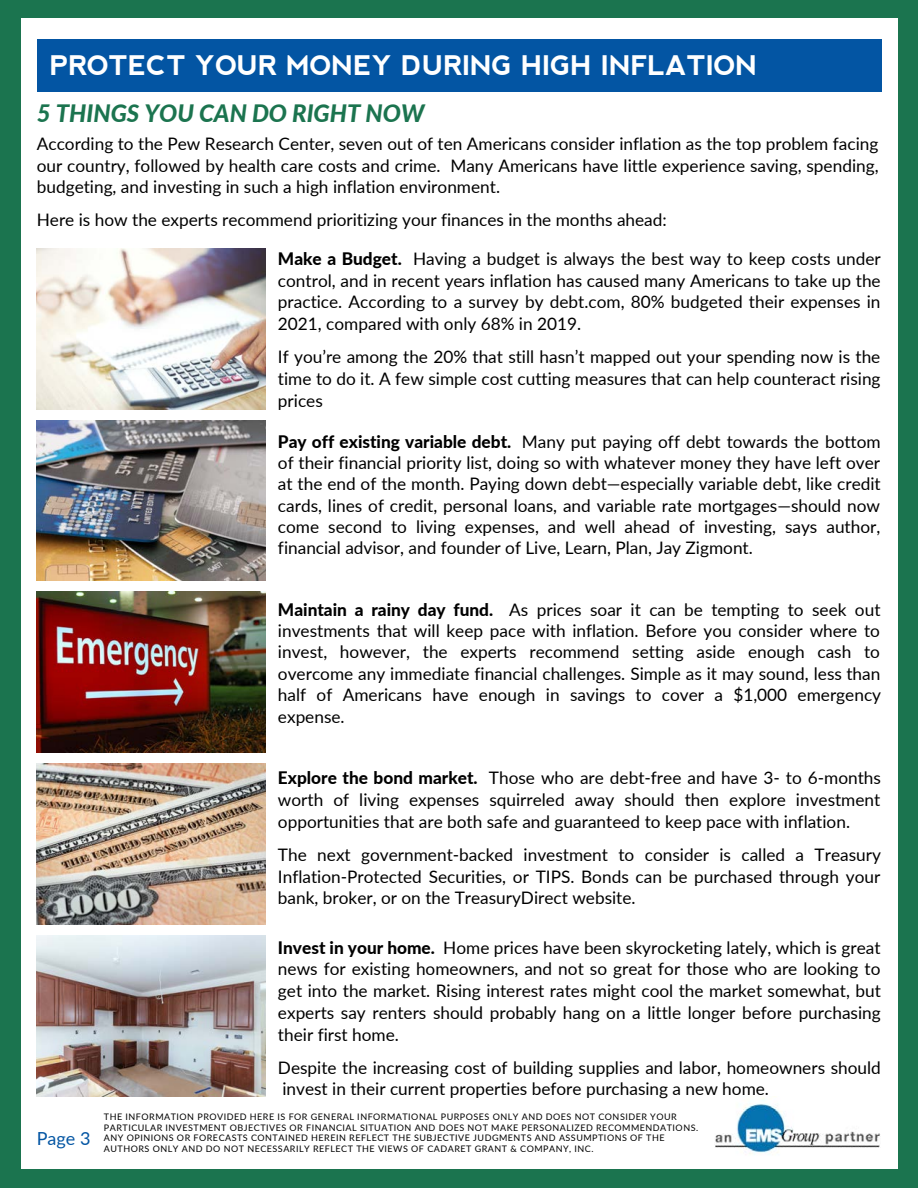
<style>
.page{position:relative;width:918px;height:1188px;background:#1b744f}
.page>*{position:absolute;margin:0;border:0;box-sizing:border-box;transform-origin:0 0}
.t1{font:700 27px "Nevis";color:#fff}
.t2{font:italic 800 24px "Lato";color:#1b744f}
.t3{font:18px "Lato";color:#0355a3}
.t4{font:17.25px/21.8px "Lato";color:#000;text-align:justify}
.t5{font:9px/10.5px "Lato";letter-spacing:.055em;color:#000}
.s1{font-weight:800}
</style>
<div class="page">
<div style="left:21px;top:18px;width:876px;height:1151px;background:#fff"></div>
<img style="left:37px;top:248px;width:228px;height:161px">
<img style="left:37px;top:421px;width:228px;height:159px">
<img style="left:37px;top:592px;width:228px;height:160px">
<img style="left:37px;top:764px;width:228px;height:161px">
<img style="left:37px;top:936px;width:228px;height:161px">
<img style="left:715px;top:1096px;width:165px;height:58px">
<div style="left:37px;top:40px;width:845px;height:52px;background:#0355a3"></div>
<h1 class="t1" style="left:50px;top:51px;width:709px">PROTECT YOUR MONEY DURING HIGH INFLATION</h1>
<h2 class="t2" style="left:37px;top:98px;width:389px">5 THINGS YOU CAN DO RIGHT NOW</h2>
<p class="t4" style="left:37px;top:132px;width:843px">According to the Pew Research Center, seven out of ten Americans consider inflation as the top problem facing our country, followed by health care costs and crime. Many Americans have little experience saving, spending, budgeting, and investing in such a high inflation environment.</p>
<p class="t4" style="left:37px;top:209px;width:632px">Here is how the experts recommend prioritizing your finances in the months ahead:</p>
<p class="t4" style="left:278px;top:247px;width:604px"><span class="s1">Make a Budget.</span> Having a budget is always the best way to keep costs under control, and in recent years inflation has caused many Americans to take up the practice. According to a survey by debt.com, 80% budgeted their expenses in 2021, compared with only 68% in 2019.</p>
<p class="t4" style="left:278px;top:346px;width:604px">If you’re among the 20% that still hasn’t mapped out your spending now is the time to do it. A few simple cost cutting measures that can help counteract rising prices</p>
<p class="t4" style="left:278px;top:430px;width:604px;line-height:21.3px"><span class="s1">Pay off existing variable debt.</span> Many put paying off debt towards the bottom of their financial priority list, doing so with whatever money they have left over at the end of the month. Paying down debt—especially variable debt, like credit cards, lines of credit, personal loans, and variable rate mortgages—should now come second to living expenses, and well ahead of investing, says author, financial advisor, and founder of Live, Learn, Plan, Jay Zigmont.</p>
<p class="t4" style="left:278px;top:598px;width:605px;line-height:21.3px"><span class="s1">Maintain a rainy day fund.</span> As prices soar it can be tempting to seek out investments that will keep pace with inflation. Before you consider where to invest, however, the experts recommend setting aside enough cash to overcome any immediate financial challenges. Simple as it may sound, less than half of Americans have enough in savings to cover a $1,000 emergency expense.</p>
<p class="t3" style="left:37px;top:1127px;width:55px">Page 3</p>
<p class="t4" style="left:278px;top:767px;width:605px"><span class="s1">Explore the bond market.</span> Those who are debt-free and have 3- to 6-months worth of living expenses squirreled away should then explore investment opportunities that are both safe and guaranteed to keep pace with inflation.</p>
<p class="t4" style="left:278px;top:843px;width:604px">The next government-backed investment to consider is called a Treasury Inflation-Protected Securities, or TIPS. Bonds can be purchased through your bank, broker, or on the TreasuryDirect website.</p>
<p class="t4" style="left:278px;top:936px;width:604px"><span class="s1">Invest in your home.</span> Home prices have been skyrocketing lately, which is great news for existing homeowners, and not so great for those who are looking to get into the market. Rising interest rates might cool the market somewhat, but experts say renters should probably hang on a little longer before purchasing their first home.</p>
<p class="t4" style="left:278px;top:1056px;width:604px">Despite the increasing cost of building supplies and labor, homeowners should invest in their current properties before purchasing a new home.</p>
<p class="t5" style="left:104px;top:1111px;width:596px">THE INFORMATION PROVIDED HERE IS FOR GENERAL INFORMATIONAL PURPOSES ONLY AND DOES NOT CONSIDER YOUR PARTICULAR INVESTMENT OBJECTIVES OR FINANCIAL SITUATION AND DOES NOT MAKE PERSONALIZED RECOMMENDATIONS.<br>ANY OPINIONS OR FORECASTS CONTAINED HEREIN REFLECT THE SUBJECTIVE JUDGMENTS AND ASSUMPTIONS OF THE AUTHORS ONLY AND DO NOT NECESSARILY REFLECT THE VIEWS OF CADARET GRANT &amp; COMPANY, INC.</p>
</div>
